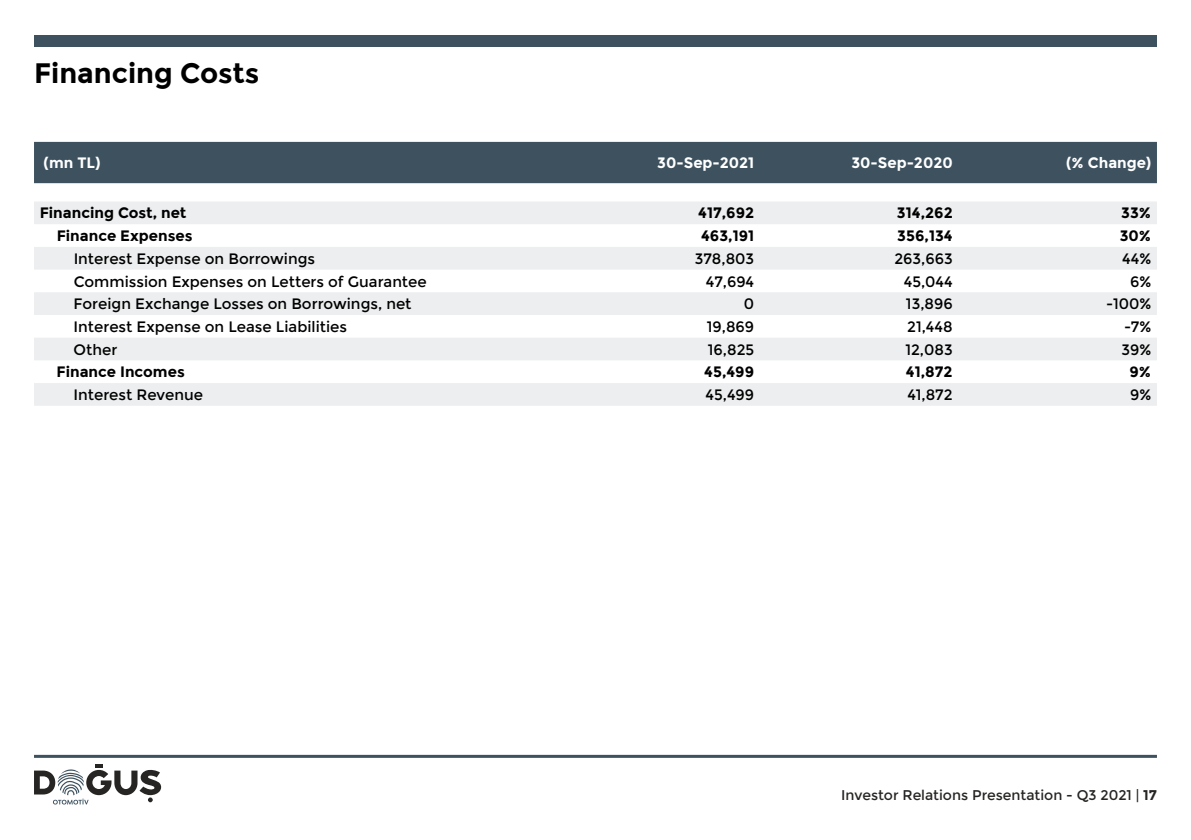
<style>
.page{position:relative;width:1191px;height:840px;background:#fff}
.page>*{position:absolute;margin:0;border:0;box-sizing:border-box;transform-origin:0 0}
.t1{font:700 28px "Montserrat";color:#000}
.t2{font:15px "Montserrat";color:#000}
.t3{font:700 15px "Montserrat";color:#000}
.t4{font:700 15px "Montserrat";color:#fff}
.t5{font:14px "Montserrat";color:#262523}
.s1{font-weight:700}
</style>
<div class="page">
<div style="left:34px;top:35px;width:1123px;height:12px;background:#3d515f"></div>
<hr style="left:34px;top:754px;width:1123px;height:3px;background:#3d515f">
<svg style="left:34px;top:764px;width:128px;height:40px"></svg>
<div style="left:34px;top:142px;width:1123px;height:41px;background:#3d515f"></div>
<svg style="left:34px;top:202px;width:1123px;height:203px;fill:#eceeef"></svg>
<h1 class="t1" style="left:34px;top:57px;width:227px">Financing Costs</h1>
<p class="t4" style="left:44px;top:154px;width:58px">(mn TL)</p>
<p class="t4" style="left:657px;top:154px;width:99px">30-Sep-2021</p>
<p class="t4" style="left:851px;top:154px;width:103px">30-Sep-2020</p>
<p class="t4" style="left:1066px;top:154px;width:87px">(% Change)</p>
<p class="t3" style="left:40px;top:204px;width:148px">Financing Cost, net</p>
<p class="t3" style="left:698px;top:204px;width:57px">417,692</p>
<p class="t3" style="left:897px;top:204px;width:57px">314,262</p>
<p class="t3" style="left:1121px;top:204px;width:32px">33%</p>
<p class="t3" style="left:57px;top:227px;width:137px">Finance Expenses</p>
<p class="t3" style="left:701px;top:227px;width:55px">463,191</p>
<p class="t3" style="left:897px;top:227px;width:57px">356,134</p>
<p class="t3" style="left:1119px;top:227px;width:33px">30%</p>
<p class="t2" style="left:74px;top:250px;width:243px">Interest Expense on Borrowings</p>
<p class="t2" style="left:695px;top:250px;width:61px">378,803</p>
<p class="t2" style="left:894px;top:250px;width:60px">263,663</p>
<p class="t2" style="left:1122px;top:250px;width:30px">44%</p>
<p class="t2" style="left:74px;top:272px;width:355px">Commission Expenses on Letters of Guarantee</p>
<p class="t2" style="left:706px;top:272px;width:50px">47,694</p>
<p class="t2" style="left:903px;top:272px;width:50px">45,044</p>
<p class="t2" style="left:1130px;top:272px;width:23px">6%</p>
<p class="t2" style="left:74px;top:295px;width:339px">Foreign Exchange Losses on Borrowings, net</p>
<p class="t2" style="left:744px;top:295px;width:12px">0</p>
<p class="t2" style="left:906px;top:295px;width:48px">13,896</p>
<p class="t2" style="left:1106px;top:295px;width:46px">-100%</p>
<p class="t2" style="left:74px;top:318px;width:275px">Interest Expense on Lease Liabilities</p>
<p class="t2" style="left:707px;top:318px;width:49px">19,869</p>
<p class="t2" style="left:907px;top:318px;width:47px">21,448</p>
<p class="t2" style="left:1124px;top:318px;width:29px">-7%</p>
<p class="t2" style="left:74px;top:340px;width:45px">Other</p>
<p class="t2" style="left:708px;top:340px;width:48px">16,825</p>
<p class="t2" style="left:905px;top:340px;width:49px">12,083</p>
<p class="t2" style="left:1121px;top:340px;width:31px">39%</p>
<p class="t3" style="left:57px;top:363px;width:130px">Finance Incomes</p>
<p class="t3" style="left:704px;top:363px;width:51px">45,499</p>
<p class="t3" style="left:906px;top:363px;width:48px">41,872</p>
<p class="t3" style="left:1129px;top:363px;width:23px">9%</p>
<p class="t2" style="left:74px;top:386px;width:131px">Interest Revenue</p>
<p class="t2" style="left:705px;top:386px;width:50px">45,499</p>
<p class="t2" style="left:907px;top:386px;width:47px">41,872</p>
<p class="t2" style="left:1130px;top:386px;width:23px">9%</p>
<p class="t5" style="left:841px;top:786px;width:317px">Investor Relations Presentation - Q3 2021 | <span class="s1">17</span></p>
</div>
